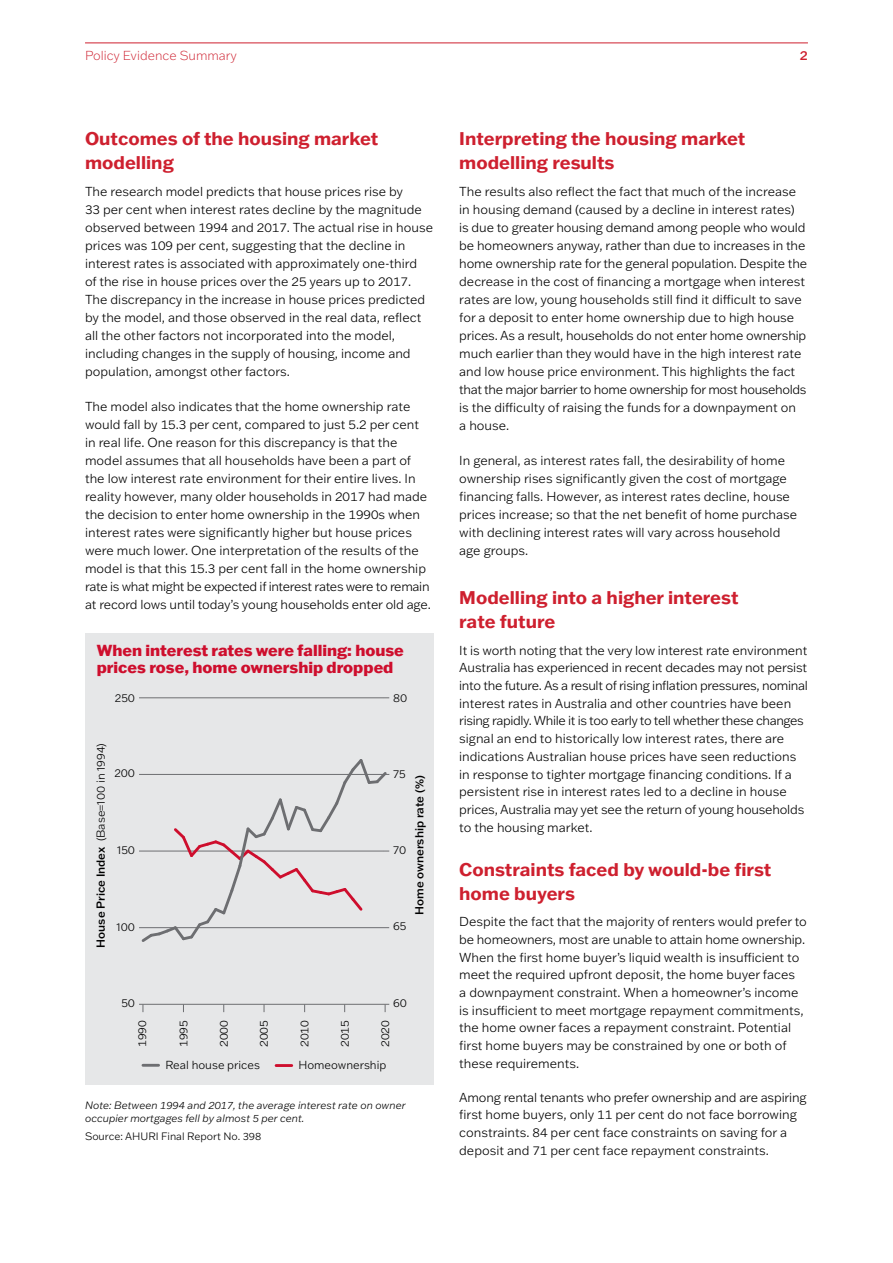
<style>
.page{position:relative;width:893px;height:1263px;background:#fff}
.page>*{position:absolute;margin:0;border:0;box-sizing:border-box;transform-origin:0 0}
.subheading1{font:700 18px/24px "Franklin Gothic ATF";color:#ce202f}
.t1{font:800 15.6px/17.1px "Franklin Gothic ATF";color:#ce0e2d}
.body{font:300 12.75px/18px "Franklin Gothic ATF";color:#000}
.t2{font:300 expanded 12.75px "Franklin Gothic ATF";color:#ce202f}
.t3{font:500 12.75px "Franklin Gothic ATF";color:#ce202f}
.t4{font:300 11.4px "Franklin Gothic ATF";color:#000}
.t5{font:500 11.4px "Franklin Gothic ATF";color:#000}
.note{font:italic 300 10.5px/13.5px "Franklin Gothic ATF";color:#000}
.source{font:300 10.5px "Franklin Gothic ATF";color:#000}
.s1{font-weight:500}
</style>
<div class="page">
<hr style="left:85px;top:43px;width:723px;height:1px;background:#ce202f">
<div style="left:85px;top:633px;width:349px;height:451px;background:#e6e7e8"></div>
<hr style="left:139px;top:1004px;width:244px;height:1px;background:#6d6e71">
<hr style="left:139px;top:697px;width:244px;height:1px;background:#6d6e71">
<hr style="left:276px;top:1064px;width:16px;height:3px;background:#ce0e2d">
<hr style="left:143px;top:1064px;width:16px;height:3px;background:#6d6e71">
<svg style="left:139px;top:759px;width:250px;height:183px"></svg>
<svg style="left:383px;top:1004px;width:6px;height:8px"></svg>
<p class="t2" style="left:85px;top:47px;width:154px">Policy Evidence Summary</p>
<p class="t3" style="left:800px;top:47px;width:10px">2</p>
<p class="subheading1" style="left:85px;top:126px;width:295px">Outcomes of the housing market modelling</p>
<p class="body" style="left:85px;top:182px;width:349px">The research model predicts that house prices rise by<br>33 per cent when interest rates decline by the magnitude observed between 1994 and 2017. The actual rise in house prices was 109 per cent, suggesting that the decline in interest rates is associated with approximately one-third<br>of the rise in house prices over the 25 years up to 2017.<br>The discrepancy in the increase in house prices predicted by the model, and those observed in the real data, reflect all the other factors not incorporated into the model, including changes in the supply of housing, income and population, amongst other factors.</p>
<p class="body" style="left:85px;top:397px;width:347px">The model also indicates that the home ownership rate would fall by 15.3 per cent, compared to just 5.2 per cent in real life. One reason for this discrepancy is that the model assumes that all households have been a part of the low interest rate environment for their entire lives. In reality however, many older households in 2017 had made the decision to enter home ownership in the 1990s when interest rates were significantly higher but house prices were much lower. One interpretation of the results of the model is that this 15.3 per cent fall in the home ownership rate is what might be expected if interest rates were to remain at record lows until today’s young households enter old age.</p>
<p class="t1" style="left:97px;top:641px;width:309px">When interest rates were falling: house prices rose, home ownership dropped</p>
<p class="t4" style="left:115px;top:691px;width:22px">250</p>
<p class="t4" style="left:93px;top:947px;width:206px;rotate:-90deg"><span class="s1">House Price Index</span> (Base=100 in 1994)</p>
<p class="t4" style="left:114px;top:766px;width:22px">200</p>
<p class="t4" style="left:117px;top:842px;width:20px">150</p>
<p class="t4" style="left:116px;top:919px;width:20px">100</p>
<p class="t4" style="left:393px;top:691px;width:16px">80</p>
<p class="t4" style="left:393px;top:766px;width:14px">75</p>
<p class="t4" style="left:393px;top:842px;width:15px">70</p>
<p class="t4" style="left:393px;top:918px;width:15px">65</p>
<p class="t5" style="left:412px;top:915px;width:141px;rotate:-90deg">Home ownership rate (%)</p>
<p class="t4" style="left:121px;top:996px;width:15px">50</p>
<p class="t4" style="left:393px;top:996px;width:15px">60</p>
<p class="t4" style="left:135px;top:1047px;width:28px;rotate:-90deg">1990</p>
<p class="t4" style="left:176px;top:1047px;width:28px;rotate:-90deg">1995</p>
<p class="t4" style="left:216px;top:1047px;width:28px;rotate:-90deg">2000</p>
<p class="t4" style="left:256px;top:1047px;width:28px;rotate:-90deg">2005</p>
<p class="t4" style="left:297px;top:1047px;width:28px;rotate:-90deg">2010</p>
<p class="t4" style="left:337px;top:1047px;width:28px;rotate:-90deg">2015</p>
<p class="t4" style="left:377px;top:1047px;width:28px;rotate:-90deg">2020</p>
<p class="t4" style="left:165px;top:1057px;width:96px">Real house prices</p>
<p class="t4" style="left:298px;top:1057px;width:89px">Homeownership</p>
<p class="note" style="left:85px;top:1098px;width:322px">Note: Between 1994 and 2017, the average interest rate on owner occupier mortgages fell by almost 5 per cent.</p>
<p class="source" style="left:85px;top:1129px;width:178px">Source: AHURI Final Report No. 398</p>
<p class="subheading1" style="left:459px;top:126px;width:288px">Interpreting the housing market modelling results</p>
<p class="body" style="left:459px;top:182px;width:349px">The results also reflect the fact that much of the increase in housing demand (caused by a decline in interest rates) is due to greater housing demand among people who would be homeowners anyway, rather than due to increases in the home ownership rate for the general population. Despite the decrease in the cost of financing a mortgage when interest rates are low, young households still find it difficult to save for a deposit to enter home ownership due to high house prices. As a result, households do not enter home ownership much earlier than they would have in the high interest rate and low house price environment. This highlights the fact that the major barrier to home ownership for most households is the difficulty of raising the funds for a downpayment on<br>a house.</p>
<p class="body" style="left:459px;top:451px;width:339px">In general, as interest rates fall, the desirability of home ownership rises significantly given the cost of mortgage financing falls. However, as interest rates decline, house prices increase; so that the net benefit of home purchase with declining interest rates will vary across household age groups.</p>
<p class="subheading1" style="left:459px;top:585px;width:281px">Modelling into a higher interest rate future</p>
<p class="body" style="left:459px;top:641px;width:350px">It is worth noting that the very low interest rate environment Australia has experienced in recent decades may not persist into the future. As a result of rising inflation pressures, nominal interest rates in Australia and other countries have been rising rapidly. While it is too early to tell whether these changes signal an end to historically low interest rates, there are indications Australian house prices have seen reductions in response to tighter mortgage financing conditions. If a persistent rise in interest rates led to a decline in house prices, Australia may yet see the return of young households to the housing market.</p>
<p class="subheading1" style="left:459px;top:857px;width:314px">Constraints faced by would-be first home buyers</p>
<p class="body" style="left:459px;top:912px;width:349px">Despite the fact that the majority of renters would prefer to be homeowners, most are unable to attain home ownership.<br>When the first home buyer’s liquid wealth is insufficient to meet the required upfront deposit, the home buyer faces<br>a downpayment constraint. When a homeowner’s income is insufficient to meet mortgage repayment commitments, the home owner faces a repayment constraint. Potential first home buyers may be constrained by one or both of these requirements.</p>
<p class="body" style="left:459px;top:1088px;width:349px">Among rental tenants who prefer ownership and are aspiring first home buyers, only 11 per cent do not face borrowing constraints. 84 per cent face constraints on saving for a deposit and 71 per cent face repayment constraints.</p>
</div>
